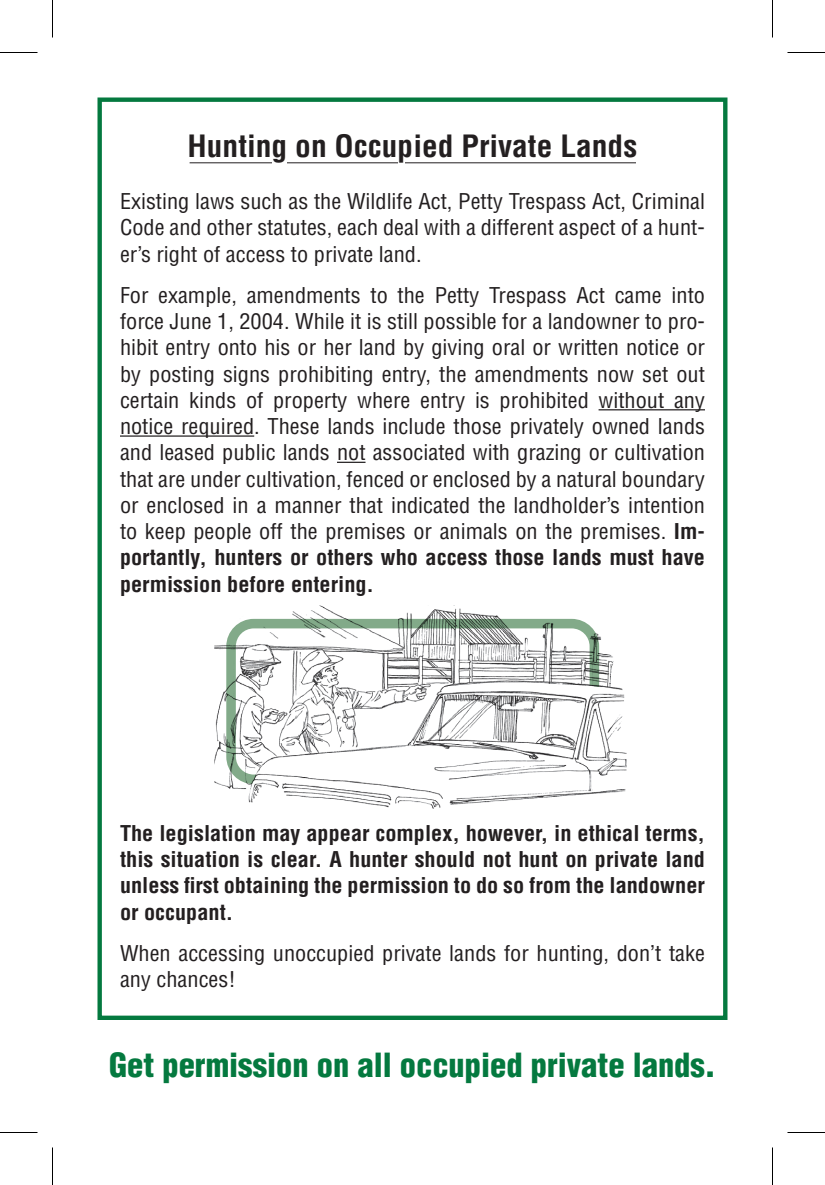
<style>
.page{position:relative;width:825px;height:1185px;background:#fff}
.page>*{position:absolute;margin:0;border:0;box-sizing:border-box;transform-origin:0 0}
.t1{font:900 condensed 32.5px "Helvetica";color:#04793f}
.t2{font:700 condensed 30px "Helvetica";color:#231f20;scale:1.05 1}
.t3{font:condensed 21.25px/26.2px "Helvetica";color:#231f20;text-align:justify;scale:1.05 1}
.t4{font:700 condensed 21.25px/26.2px "Helvetica";color:#231f20;text-align:justify;scale:1.05 1}
.s1{font-weight:700}
</style>
<div class="page">
<hr style="left:190px;top:162px;width:446px;height:1px;background:#231f20">
<div style="left:272px;top:158px;width:15px;height:9px;background:#fff"></div>
<div style="left:398px;top:159px;width:7px;height:9px;background:#fff"></div>
<img style="left:214px;top:605px;width:413px;height:197px">
<div style="left:226px;top:619px;width:373px;height:165px;border:10px solid #82aa89;border-radius:23px"></div>
<img style="left:249px;top:681px;width:359px;height:128px">
<hr style="left:599px;top:409px;width:106px;height:1px;background:#231f20">
<hr style="left:120px;top:435px;width:134px;height:2px;background:#231f20">
<svg style="left:337px;top:462px;width:29px;height:1px"></svg>
<div style="left:98px;top:98px;width:630px;height:922px;border:4px solid #04793f"></div>
<hr style="left:0;top:52px;width:38px;height:1px;background:#000">
<hr style="left:788px;top:52px;width:37px;height:1px;background:#000">
<hr style="left:0;top:1132px;width:38px;height:1px;background:#000">
<hr style="left:788px;top:1132px;width:37px;height:1px;background:#000">
<hr style="left:52px;top:0;width:1px;height:38px;background:#000">
<hr style="left:52px;top:1148px;width:1px;height:37px;background:#000">
<hr style="left:772px;top:0;width:1px;height:38px;background:#000">
<hr style="left:772px;top:1148px;width:1px;height:37px;background:#000">
<h2 class="t2" style="left:188px;top:128px;width:430px">Hunting on Occupied Private Lands</h2>
<p class="t3" style="left:120px;top:188px;width:559px">Existing laws such as the Wildlife Act, Petty Trespass Act, Criminal Code and other statutes, each deal with a different aspect of a hunt&shy;er’s right of access to private land.</p>
<p class="t3" style="left:120px;top:282px;width:559px">For example, amendments to the Petty Trespass Act came into force June 1, 2004. While it is still possible for a landowner to pro&shy;hibit entry onto his or her land by giving oral or written notice or by posting signs prohibiting entry, the amendments now set out certain kinds of property where entry is prohibited without any notice required. These lands include those privately owned lands and leased public lands not associated with grazing or cultivation that are under cultivation, fenced or enclosed by a natural boundary or enclosed in a manner that indicated the landholder’s intention to keep people off the premises or animals on the premises. <span class="s1">Im&shy;portantly, hunters or others who access those lands must have permission before entering.</span></p>
<p class="t4" style="left:120px;top:820px;width:559px">The legislation may appear complex, however, in ethical terms, this situation is clear. A hunter should not hunt on private land unless first obtaining the permission to do so from the landowner or occupant.</p>
<p class="t3" style="left:120px;top:940px;width:559px">When accessing unoccupied private lands for hunting, don’t take any chances!</p>
<h1 class="t1" style="left:109px;top:1045px;width:608px">Get permission on all occupied private lands.</h1>
</div>
